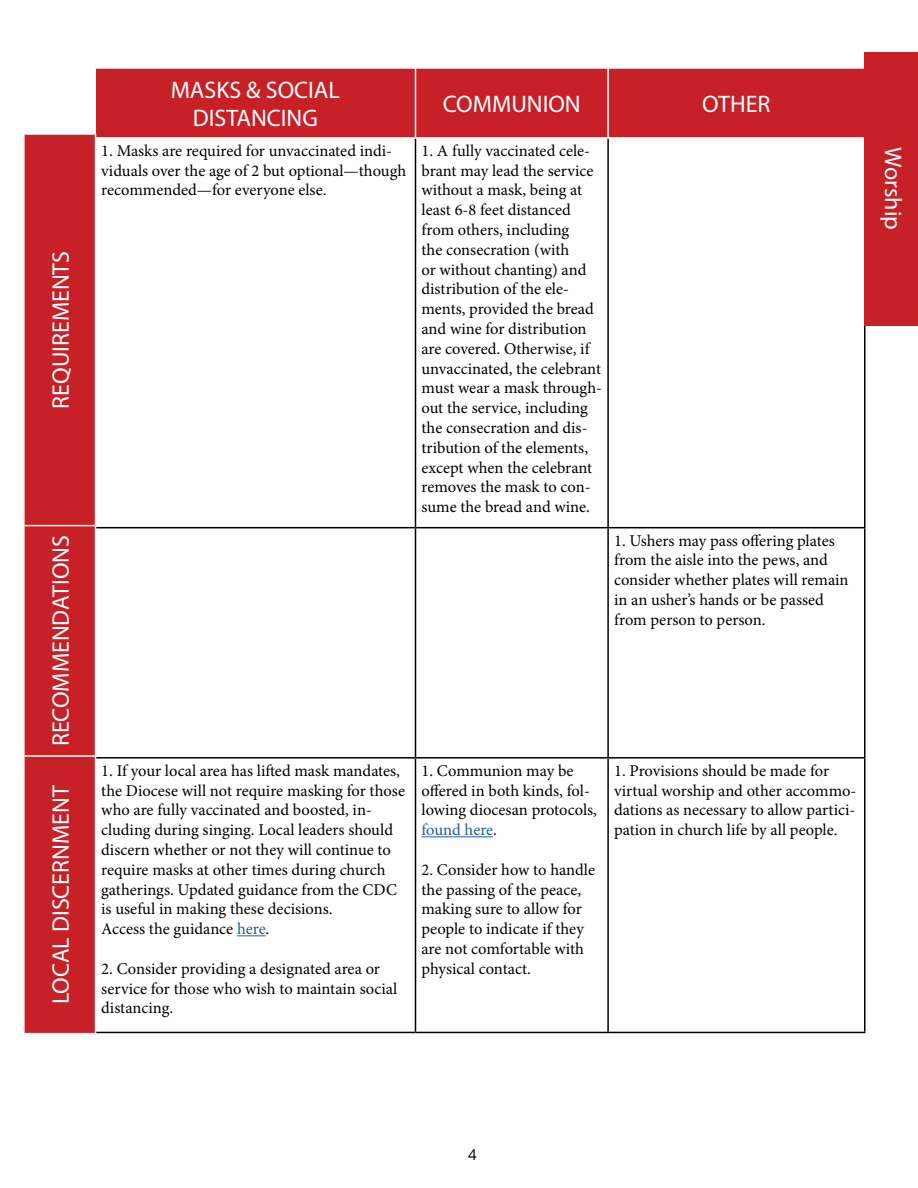
<style>
.page{position:relative;width:918px;height:1188px;background:#fff}
.page>*{position:absolute;margin:0;border:0;box-sizing:border-box;transform-origin:0 0}
.t1{font:24px/28.8px "Myriad Pro";color:#fff;text-align:center}
.t2{font:16.5px/19.8px "Minion Pro";color:#000}
.t3{font:15px "Open Sans";color:#000}
.s1{color:#215e9e}
</style>
<div class="page">
<div style="left:96px;top:69px;width:768px;height:68px;background:#c82027"></div>
<hr style="left:415px;top:139px;width:1px;height:388px;background:#000">
<hr style="left:607px;top:139px;width:2px;height:388px;background:#000">
<hr style="left:864px;top:139px;width:2px;height:388px;background:#000">
<hr style="left:94px;top:527px;width:322px;height:1px;background:#000">
<hr style="left:416px;top:527px;width:192px;height:1px;background:#000">
<hr style="left:415px;top:528px;width:1px;height:229px;background:#000">
<hr style="left:608px;top:527px;width:258px;height:1px;background:#000">
<hr style="left:607px;top:528px;width:2px;height:229px;background:#000">
<hr style="left:864px;top:528px;width:2px;height:229px;background:#000">
<hr style="left:94px;top:757px;width:322px;height:2px;background:#000">
<hr style="left:416px;top:757px;width:192px;height:2px;background:#000">
<hr style="left:415px;top:759px;width:1px;height:273px;background:#000">
<hr style="left:608px;top:757px;width:258px;height:2px;background:#000">
<hr style="left:607px;top:759px;width:2px;height:273px;background:#000">
<hr style="left:864px;top:759px;width:2px;height:273px;background:#000">
<hr style="left:94px;top:1032px;width:322px;height:1px;background:#000">
<hr style="left:416px;top:1032px;width:192px;height:1px;background:#000">
<hr style="left:608px;top:1032px;width:258px;height:1px;background:#000">
<hr style="left:415px;top:69px;width:1px;height:68px;background:#fff">
<hr style="left:607px;top:69px;width:2px;height:68px;background:#fff">
<svg style="left:237px;top:935px;width:29px;height:1px"></svg>
<hr style="left:422px;top:836px;width:71px;height:1px;background:#215e9e">
<div style="left:25px;top:135px;width:70px;height:898px;background:#c82027"></div>
<hr style="left:95px;top:756px;width:1px;height:278px;background:#fff">
<hr style="left:95px;top:526px;width:1px;height:230px;background:#fff">
<hr style="left:25px;top:755px;width:70px;height:2px;background:#fff">
<hr style="left:25px;top:525px;width:70px;height:1px;background:#fff">
<div style="left:864px;top:52px;width:54px;height:273px;background:#c82027"></div>
<h1 class="t1" style="left:46px;top:409px;width:159px;rotate:-90deg">REQUIREMENTS</h1>
<h1 class="t1" style="left:46px;top:746px;width:213px;rotate:-90deg">RECOMMENDATIONS</h1>
<h1 class="t1" style="left:46px;top:1004px;width:220px;rotate:-90deg">LOCAL DISCERNMENT</h1>
<h1 class="t1" style="left:171px;top:75px;width:171px">MASKS &amp; SOCIAL<br>DISTANCING</h1>
<h1 class="t1" style="left:443px;top:89px;width:139px">COMMUNION</h1>
<h1 class="t1" style="left:702px;top:89px;width:70px">OTHER</h1>
<p class="t2" style="left:101px;top:141px;width:307px">1. Masks are required for unvaccinated indi&shy;viduals over the age of 2 but optional—though recommended—for everyone else.</p>
<p class="t2" style="left:421px;top:141px;width:182px">1. A fully vaccinated cele&shy;brant may lead the service without a mask, being at least 6-8 feet distanced from others, including<br>the consecration (with<br>or without chanting) and distribution of the ele&shy;ments, provided the bread and wine for distribution are covered. Otherwise, if unvaccinated, the celebrant must wear a mask through&shy;out the service, including the consecration and dis&shy;tribution of the elements, except when the celebrant removes the mask to con&shy;sume the bread and wine.</p>
<p class="t2" style="left:614px;top:531px;width:236px">1. Ushers may pass offering plates from the aisle into the pews, and consider whether plates will remain in an usher’s hands or be passed from person to person.</p>
<h1 class="t1" style="left:908px;top:147px;width:84px;rotate:90deg">Worship</h1>
<p class="t2" style="left:101px;top:761px;width:305px">1. If your local area has lifted mask mandates, the Diocese will not require masking for those who are fully vaccinated and boosted, in&shy;cluding during singing. Local leaders should discern whether or not they will continue to require masks at other times during church gatherings. Updated guidance from the CDC is useful in making these decisions.<br>Access the guidance <span class="s1">here</span>.</p>
<p class="t2" style="left:101px;top:959px;width:298px">2. Consider providing a designated area or service for those who wish to maintain social distancing.</p>
<p class="t2" style="left:422px;top:761px;width:177px">1. Communion may be offered in both kinds, fol&shy;lowing diocesan protocols, <span class="s1">found here</span>.</p>
<p class="t2" style="left:422px;top:860px;width:175px">2. Consider how to handle the passing of the peace, making sure to allow for people to indicate if they are not comfortable with physical contact.</p>
<p class="t2" style="left:614px;top:761px;width:244px">1. Provisions should be made for virtual worship and other accommo&shy;dations as necessary to allow partici&shy;pation in church life by all people.</p>
<p class="t3" style="left:468px;top:1144px;width:10px">4</p>
</div>
